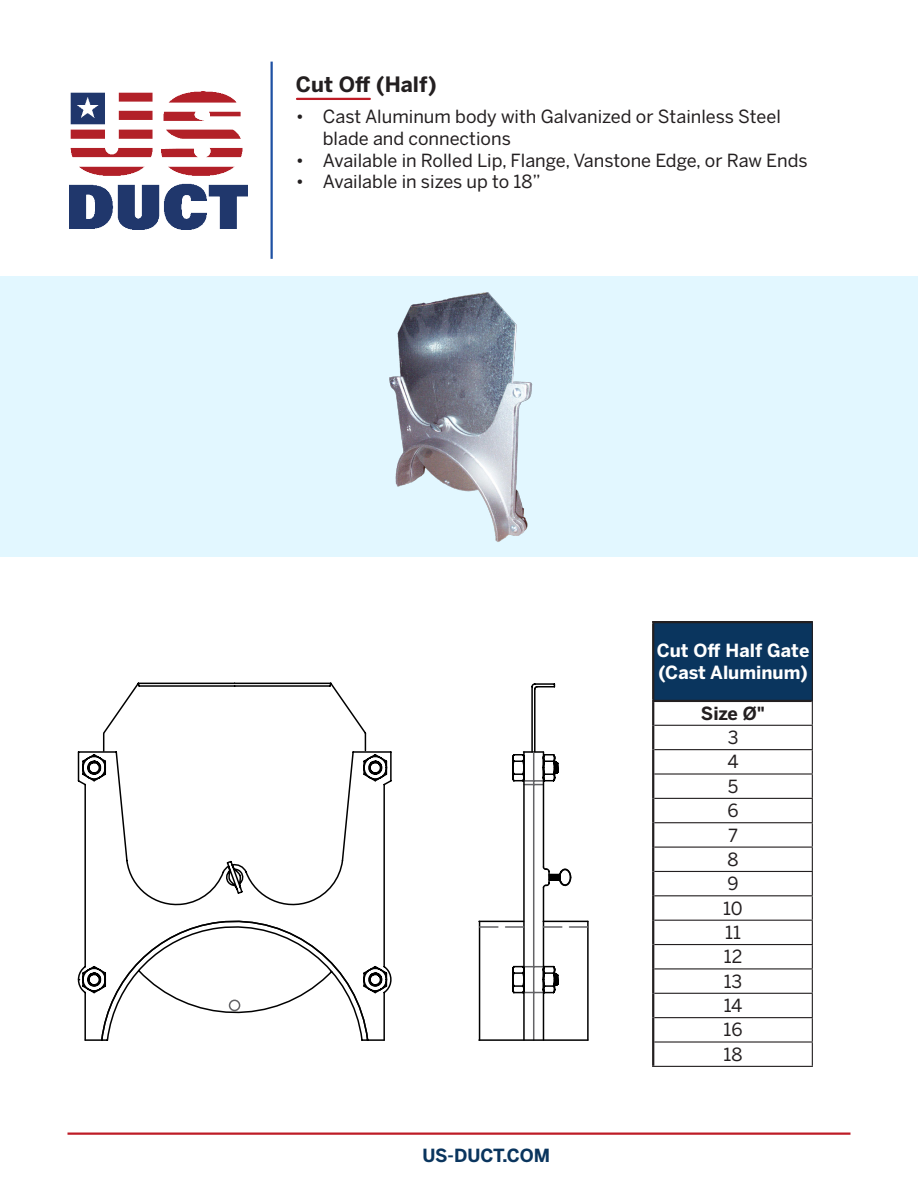
<style>
.page{position:relative;width:918px;height:1188px;background:#fff}
.page>*{position:absolute;margin:0;border:0;box-sizing:border-box;transform-origin:0 0}
.t1{font:700 21px "Benton Sans";color:#231f20}
.t2{font:18px/21.6px "Benton Sans";color:#231f20}
.t3{font:700 18px/21.6px "Benton Sans";color:#fff}
.t4{font:700 18px "Benton Sans";letter-spacing:-.005em;color:#0a355e}
.t5{font:700 18px "Benton Sans";color:#231f20}
</style>
<div class="page">
<hr style="left:271px;top:62px;width:2px;height:197px;background:#1f51a3">
<hr style="left:297px;top:98px;width:73px;height:2px;background:#be1c26">
<img style="left:69px;top:91px;width:178px;height:138px">
<hr style="left:68px;top:1133px;width:782px;height:2px;background:#be1c26">
<div style="left:0;top:276px;width:918px;height:281px;background:#e2f7ff"></div>
<div style="left:653px;top:622px;width:159px;height:79px;background:#0a355e"></div>
<hr style="left:652px;top:623px;width:2px;height:77px;background:#231f20">
<hr style="left:812px;top:623px;width:1px;height:78px;background:#231f20">
<hr style="left:652px;top:702px;width:2px;height:23px;background:#231f20">
<hr style="left:652px;top:621px;width:161px;height:2px;background:#231f20">
<hr style="left:652px;top:700px;width:160px;height:2px;background:#231f20">
<hr style="left:652px;top:725px;width:2px;height:25px;background:#231f20">
<hr style="left:652px;top:750px;width:2px;height:24px;background:#231f20">
<hr style="left:652px;top:774px;width:2px;height:24px;background:#231f20">
<hr style="left:652px;top:798px;width:2px;height:25px;background:#231f20">
<hr style="left:652px;top:823px;width:2px;height:24px;background:#231f20">
<hr style="left:652px;top:847px;width:2px;height:24px;background:#231f20">
<hr style="left:652px;top:871px;width:2px;height:25px;background:#231f20">
<hr style="left:652px;top:896px;width:2px;height:24px;background:#231f20">
<hr style="left:652px;top:920px;width:2px;height:25px;background:#231f20">
<hr style="left:652px;top:945px;width:2px;height:24px;background:#231f20">
<hr style="left:652px;top:969px;width:2px;height:24px;background:#231f20">
<hr style="left:652px;top:993px;width:2px;height:25px;background:#231f20">
<hr style="left:652px;top:1018px;width:2px;height:24px;background:#231f20">
<hr style="left:652px;top:1042px;width:2px;height:24px;background:#231f20">
<svg style="left:812px;top:701px;width:1px;height:365px"></svg>
<hr style="left:654px;top:725px;width:159px;height:1px;background:#231f20">
<hr style="left:654px;top:749px;width:159px;height:1px;background:#231f20">
<hr style="left:654px;top:773px;width:159px;height:2px;background:#231f20">
<hr style="left:654px;top:798px;width:159px;height:1px;background:#231f20">
<hr style="left:654px;top:822px;width:159px;height:1px;background:#231f20">
<hr style="left:654px;top:847px;width:159px;height:1px;background:#231f20">
<hr style="left:654px;top:871px;width:159px;height:1px;background:#231f20">
<hr style="left:654px;top:895px;width:159px;height:1px;background:#231f20">
<hr style="left:654px;top:920px;width:159px;height:1px;background:#231f20">
<hr style="left:654px;top:944px;width:159px;height:1px;background:#231f20">
<hr style="left:654px;top:968px;width:159px;height:1px;background:#231f20">
<hr style="left:654px;top:993px;width:159px;height:1px;background:#231f20">
<hr style="left:654px;top:1017px;width:159px;height:1px;background:#231f20">
<hr style="left:654px;top:1041px;width:159px;height:2px;background:#231f20">
<hr style="left:652px;top:1066px;width:161px;height:1px;background:#231f20">
<svg style="left:137px;top:682px;width:195px;height:1px"></svg>
<svg style="left:84px;top:683px;width:505px;height:358px"></svg>
<img style="left:389px;top:292px;width:144px;height:250px">
<p class="t1" style="left:296px;top:71px;width:142px">Cut Off (Half)</p>
<p class="t2" style="left:323px;top:106px;width:460px;text-indent:-27px">• Cast Aluminum body with Galvanized or Stainless Steel blade and connections</p>
<p class="t2" style="left:296px;top:149px;width:513px">• Available in Rolled Lip, Flange, Vanstone Edge, or Raw Ends</p>
<p class="t2" style="left:296px;top:171px;width:246px">• Available in sizes up to 18”</p>
<p class="t4" style="left:422px;top:1145px;width:129px">US-DUCT.COM</p>
<p class="t3" style="left:657px;top:640px;width:154px">Cut Off Half Gate (Cast Aluminum)</p>
<p class="t5" style="left:701px;top:703px;width:66px">Size Ø"</p>
<p class="t2" style="left:728px;top:727px;width:12px">3</p>
<p class="t2" style="left:727px;top:751px;width:13px">4</p>
<p class="t2" style="left:728px;top:775px;width:12px">5</p>
<p class="t2" style="left:727px;top:800px;width:13px">6</p>
<p class="t2" style="left:728px;top:824px;width:11px">7</p>
<p class="t2" style="left:728px;top:848px;width:13px">8</p>
<p class="t2" style="left:727px;top:873px;width:13px">9</p>
<p class="t2" style="left:723px;top:897px;width:21px">10</p>
<p class="t2" style="left:725px;top:921px;width:17px">11</p>
<p class="t2" style="left:724px;top:946px;width:20px">12</p>
<p class="t2" style="left:724px;top:970px;width:20px">13</p>
<p class="t2" style="left:724px;top:995px;width:20px">14</p>
<p class="t2" style="left:724px;top:1019px;width:20px">16</p>
<p class="t2" style="left:724px;top:1043px;width:20px">18</p>
</div>
